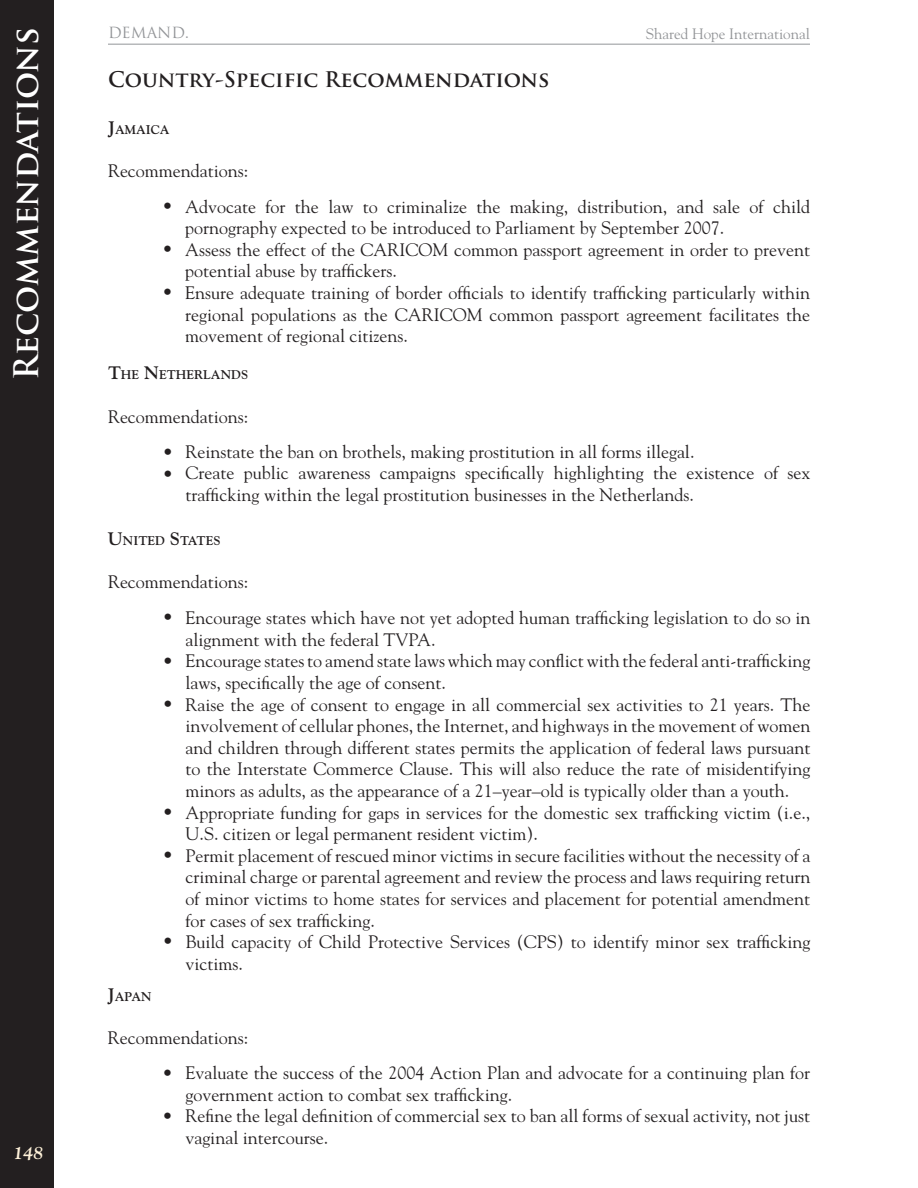
<style>
.page{position:relative;width:918px;height:1188px;background:#fff}
.page>*{position:absolute;margin:0;border:0;box-sizing:border-box;transform-origin:0 0}
.t1{font:700 33px "Trajan Pro";color:#fff}
.t2{font:700 21px "Trajan Pro";color:#231f20}
.t3{font:18px/21.6px "Goudy";color:#231f20}
.t4{font:italic 700 18px/21.6px "Goudy";color:#231f20}
.t5{font:italic 700 18px "Goudy";color:#fef1d9}
.t6{font:15px "Goudy";color:#939598}
.t7{font:15px "Trajan Pro";color:#939598}
.t8{font:700 12.6px "Goudy";color:#231f20}
.s1{font-size:18px}
</style>
<div class="page">
<hr style="left:108px;top:44px;width:702px;height:1px;background:#939598">
<div style="left:0;top:0;width:54px;height:1188px;background:#231f20"></div>
<h1 class="t1" style="left:6px;top:380px;width:355px;rotate:-90deg">Recommendations</h1>
<p class="t5" style="left:14px;top:1142px;width:32px">148</p>
<p class="t7" style="left:108px;top:23px;width:83px">DEMAND.</p>
<p class="t6" style="left:646px;top:24px;width:166px">Shared Hope International</p>
<p class="t2" style="left:108px;top:66px;width:443px">Country-Specific Recommendations</p>
<p class="t8" style="left:108px;top:122px;width:53px"><span class="s1">J</span>AMAICA</p>
<p class="t3" style="left:185px;top:152px;width:626px;line-height:35.5px;text-indent:-77px">Recommendations:<br>Advocate for the law to criminalize the making, distribution, and sale of child</p>
<p class="t3" style="left:185px;top:217px;width:626px">pornography expected to be introduced to Parliament by September 2007.<br>Assess the effect of the CARICOM common passport agreement in order to prevent potential abuse by traffickers.<br>Ensure adequate training of border officials to identify trafficking particularly within regional populations as the CARICOM common passport agreement facilitates the movement of regional citizens.</p>
<p class="t4" style="left:162px;top:195px;width:12px">•</p>
<p class="t4" style="left:162px;top:238px;width:12px">•</p>
<p class="t4" style="left:162px;top:281px;width:12px">•</p>
<p class="t8" style="left:108px;top:367px;width:140px"><span class="s1">T</span>HE <span class="s1">N</span>ETHERLANDS</p>
<p class="t3" style="left:186px;top:398px;width:510px;line-height:35.2px;text-indent:-78px">Recommendations:<br>Reinstate the ban on brothels, making prostitution in all forms illegal.</p>
<p class="t3" style="left:186px;top:462px;width:626px">Create public awareness campaigns specifically highlighting the existence of sex trafficking within the legal prostitution businesses in the Netherlands.</p>
<p class="t4" style="left:162px;top:441px;width:12px">• •</p>
<p class="t8" style="left:108px;top:533px;width:113px"><span class="s1">U</span>NITED <span class="s1">S</span>TATES</p>
<p class="t3" style="left:186px;top:563px;width:626px;line-height:36.3px;text-indent:-78px">Recommendations:<br>Encourage states which have not yet adopted human trafficking legislation to do so in</p>
<p class="t3" style="left:186px;top:628px;width:626px">alignment with the federal TVPA.<br>Encourage states to amend state laws which may conflict with the federal anti-trafficking laws, specifically the age of consent.<br>Raise the age of consent to engage in all commercial sex activities to 21 years. The involvement of cellular phones, the Internet, and highways in the movement of women and children through different states permits the application of federal laws pursuant to the Interstate Commerce Clause. This will also reduce the rate of misidentifying minors as adults, as the appearance of a 21–year–old is typically older than a youth.<br>Appropriate funding for gaps in services for the domestic sex trafficking victim (i.e., U.S. citizen or legal permanent resident victim).<br>Permit placement of rescued minor victims in secure facilities without the necessity of a criminal charge or parental agreement and review the process and laws requiring return of minor victims to home states for services and placement for potential amendment for cases of sex trafficking.<br>Build capacity of Child Protective Services (CPS) to identify minor sex trafficking victims.</p>
<p class="t4" style="left:162px;top:606px;width:12px">•</p>
<p class="t4" style="left:162px;top:649px;width:12px">•</p>
<p class="t4" style="left:162px;top:692px;width:12px">•</p>
<p class="t4" style="left:162px;top:800px;width:12px">•</p>
<p class="t4" style="left:162px;top:843px;width:12px">•</p>
<p class="t4" style="left:162px;top:930px;width:12px">•</p>
<p class="t8" style="left:108px;top:989px;width:45px"><span class="s1">J</span>APAN</p>
<p class="t3" style="left:185px;top:1019px;width:626px;line-height:35.2px;text-indent:-78px">Recommendations:<br>Evaluate the success of the 2004 Action Plan and advocate for a continuing plan for</p>
<p class="t3" style="left:185px;top:1083px;width:626px">government action to combat sex trafficking.<br>Refine the legal definition of commercial sex to ban all forms of sexual activity, not just vaginal intercourse.</p>
<p class="t4" style="left:162px;top:1062px;width:12px">•</p>
<p class="t4" style="left:162px;top:1105px;width:12px">•</p>
</div>
